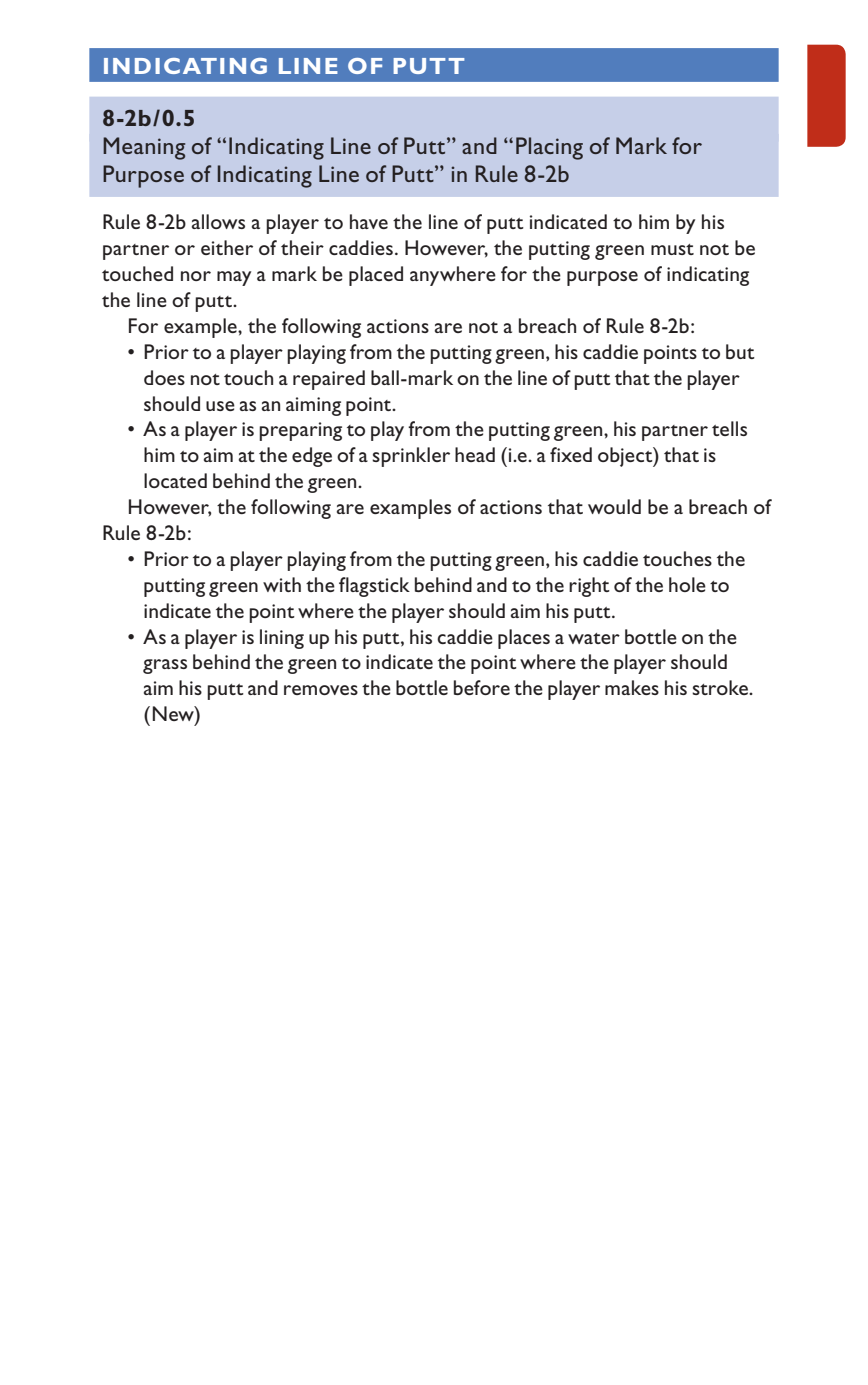
<style>
.page{position:relative;width:868px;height:1385px;background:#fff}
.page>*{position:absolute;margin:0;border:0;box-sizing:border-box;transform-origin:0 0}
.t1{font:24.3px/28.1px "Gill Sans";letter-spacing:.015em;color:#231f20}
.t2{font:700 23.62px "Gill Sans";letter-spacing:.065em;color:#fff}
.t3{font:700 23.62px "Gill Sans";color:#231f20}
.t4{font:21.38px/25.9px "Gill Sans";letter-spacing:.01em;color:#231f20}
</style>
<div class="page">
<div style="left:89px;top:48px;width:689px;height:34px;background:#517dbd"></div>
<div style="left:89px;top:97px;width:689px;height:45px;background:#c6cfe8"></div>
<div style="left:89px;top:134px;width:689px;height:63px;background:#c6cfe8"></div>
<div style="left:807px;top:45px;width:38px;height:102px;background:#c02d19"></div>
<p class="t2" style="left:102px;top:52px;width:364px">INDICATING LINE OF PUTT</p>
<p class="t3" style="left:102px;top:104px;width:95px">8-2b/0.5</p>
<p class="t1" style="left:102px;top:132px;width:601px">Meaning of “Indicating Line of Putt” and “Placing of Mark for<br>Purpose of Indicating Line of Putt” in Rule 8-2b</p>
<p class="t4" style="left:102px;top:209px;width:624px">Rule 8-2b allows a player to have the line of putt indicated to him by his</p>
<p class="t4" style="left:102px;top:235px;width:655px">partner or either of their caddies. However, the putting green must not be</p>
<p class="t4" style="left:102px;top:261px;width:648px">touched nor may a mark be placed anywhere for the purpose of indicating</p>
<p class="t4" style="left:102px;top:287px;width:137px">the line of putt.</p>
<p class="t4" style="left:128px;top:313px;width:569px">For example, the following actions are not a breach of Rule 8-2b:</p>
<p class="t4" style="left:144px;top:338px;width:612px;text-indent:-16px">• Prior to a player playing from the putting green, his caddie points to but does not touch a repaired ball-mark on the line of putt that the player should use as an aiming point.</p>
<p class="t4" style="left:128px;top:416px;width:621px">• As a player is preparing to play from the putting green, his partner tells</p>
<p class="t4" style="left:144px;top:442px;width:574px">him to aim at the edge of a sprinkler head (i.e. a fixed object) that is</p>
<p class="t4" style="left:144px;top:468px;width:220px">located behind the green.</p>
<p class="t4" style="left:128px;top:494px;width:644px">However, the following are examples of actions that would be a breach of</p>
<p class="t4" style="left:102px;top:520px;width:91px">Rule 8-2b:</p>
<p class="t4" style="left:144px;top:545px;width:603px;text-indent:-16px">• Prior to a player playing from the putting green, his caddie touches the putting green with the flagstick behind and to the right of the hole to indicate the point where the player should aim his putt.</p>
<p class="t4" style="left:144px;top:623px;width:611px;text-indent:-16px">• As a player is lining up his putt, his caddie places a water bottle on the grass behind the green to indicate the point where the player should aim his putt and removes the bottle before the player makes his stroke. (New)</p>
</div>
